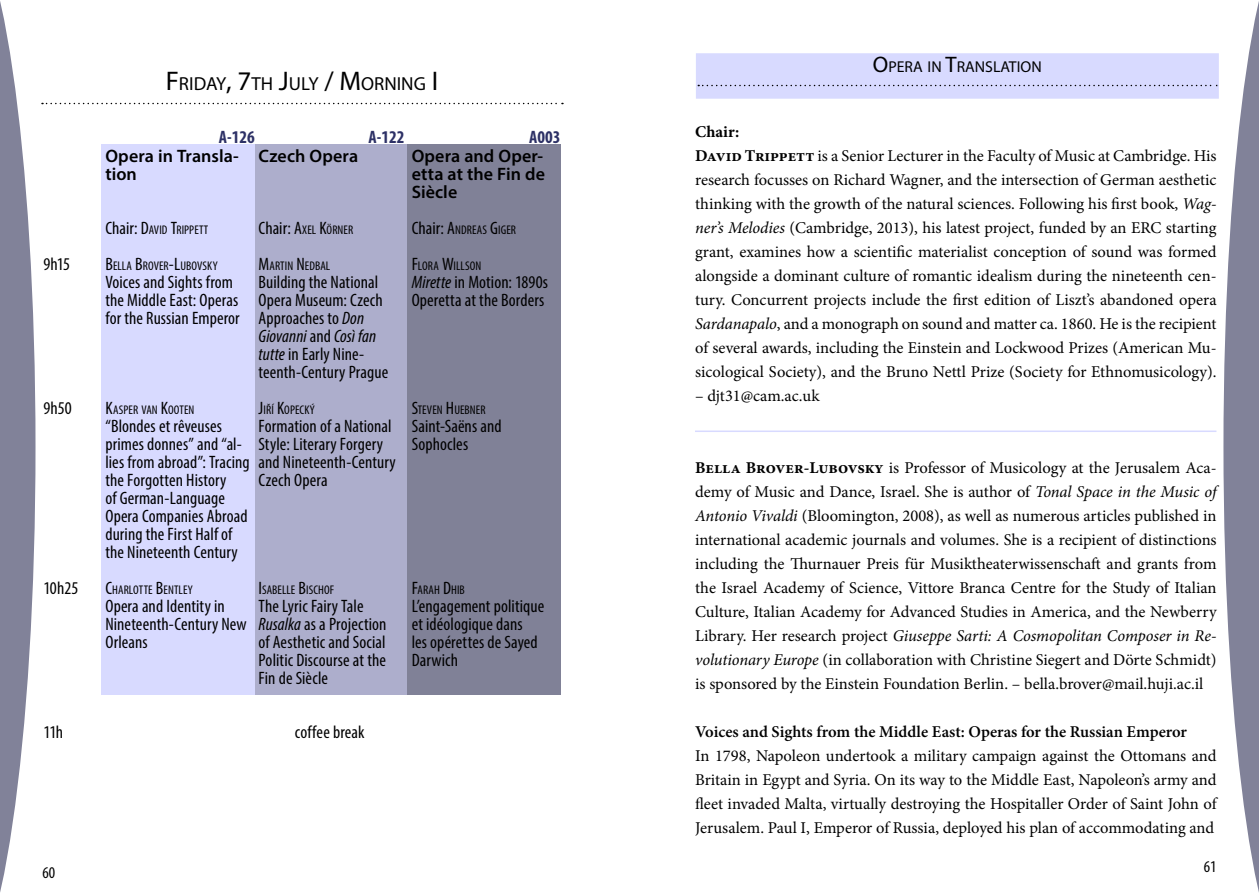
<style>
.page{position:relative;width:1259px;height:893px;background:#fff}
.page>*{position:absolute;margin:0;border:0;box-sizing:border-box;transform-origin:0 0}
.t1{font:18.9px "Myriad Pro";color:#000}
.t2{font:condensed 18px/18px "Myriad Pro";letter-spacing:.005em;color:#000}
.t3{font:600 18px/18px "Myriad Pro";letter-spacing:.005em;color:#000;text-align:justify}
.t4{font:700 condensed 18px "Myriad Pro";color:#2d3166}
.t5{font:16.5px/24px "Minion Pro";color:#000;text-align:justify}
.t6{font:600 16.5px "Minion Pro";letter-spacing:.005em;color:#000}
.t7{font:condensed 16.5px "Myriad Pro";color:#000}
.t8{font:15.75px "Myriad Pro";color:#000}
.t9{font:condensed 12.6px "Myriad Pro";letter-spacing:.005em;color:#000}
.s1{font-size:27px}
.s2{font-size:18px}
.s3{font-style:italic}
.s4{font-size:22.5px}
.s5{font-weight:700}
</style>
<div class="page">
<svg style="left:0;top:1px;width:36px;height:891px"></svg>
<svg style="left:1223px;top:1px;width:36px;height:891px"></svg>
<svg style="left:42px;top:103px;width:521px;height:1px"></svg>
<div style="left:254px;top:144px;width:153px;height:550px;background:#adaecc"></div>
<div style="left:407px;top:144px;width:153px;height:550px;background:#808197"></div>
<div style="left:101px;top:144px;width:153px;height:550px;background:#d8daff"></div>
<div style="left:696px;top:54px;width:522px;height:44px;background:#d8daff"></div>
<svg style="left:699px;top:85px;width:513px;height:1px"></svg>
<div style="left:696px;top:53px;width:522px;height:46px;border:2px solid #d8daff"></div>
<hr style="left:695px;top:431px;width:521px;height:1px;background:#d8daff">
<p class="t1" style="left:166px;top:72px;width:270px"><span class="s1">F</span> RIDAY<span class="s1">, 7</span>TH <span class="s1">J</span>ULY <span class="s1">/ M</span>ORNING <span class="s1">I</span></p>
<p class="t2" style="left:43px;top:255px;width:28px">9h15</p>
<p class="t2" style="left:43px;top:399px;width:30px">9h50</p>
<p class="t2" style="left:43px;top:579px;width:37px">10h25</p>
<p class="t4" style="left:219px;top:126px;width:37px">A-126</p>
<p class="t4" style="left:368px;top:126px;width:37px">A-122</p>
<p class="t4" style="left:529px;top:126px;width:33px">A003</p>
<p class="t3" style="left:105px;top:147px;width:135px">Opera in Transla&shy;tion</p>
<p class="t3" style="left:258px;top:147px;width:101px">Czech Opera</p>
<p class="t9" style="left:105px;top:222px;width:100px"><span class="s2">Chair:</span> <span class="s2">D</span>AVID <span class="s2">T</span>RIPPETT</p>
<p class="t9" style="left:105px;top:258px;width:114px"><span class="s2">B</span>ELLA <span class="s2">B</span>ROVER<span class="s2">-L</span>UBOVSKY</p>
<p class="t2" style="left:105px;top:273px;width:136px">Voices and Sights from the Middle East: Operas for the Russian Emperor</p>
<p class="t9" style="left:105px;top:402px;width:91px"><span class="s2">K</span>ASPER VAN <span class="s2">K</span>OOTEN</p>
<p class="t2" style="left:105px;top:417px;width:146px">“Blondes et rêveuses primes donnes” and “al&shy;lies from abroad”: Tracing the Forgotten History<br>of German-Language<br>Opera Companies Abroad during the First Half of the Nineteenth Century</p>
<p class="t9" style="left:105px;top:582px;width:89px"><span class="s2">C</span>HARLOTTE <span class="s2">B</span>ENTLEY</p>
<p class="t2" style="left:105px;top:597px;width:143px">Opera and Identity in<br>Nineteenth-Century New<br>Orleans</p>
<p class="t9" style="left:258px;top:222px;width:96px"><span class="s2">Chair:</span> <span class="s2">A</span>XEL <span class="s2">K</span>ÖRNER</p>
<p class="t9" style="left:258px;top:258px;width:73px"><span class="s2">M</span>ARTIN <span class="s2">N</span> EDBAL</p>
<p class="t2" style="left:258px;top:273px;width:131px">Building the National<br>Opera Museum: Czech<br>Approaches to <span class="s3">Don<br>Giovanni</span> and <span class="s3">Così fan tutte</span> in Early Nine&shy;teenth-Century Prague</p>
<p class="t9" style="left:258px;top:402px;width:58px"><span class="s2">J</span>IŘÍ <span class="s2">K</span>OPECKÝ</p>
<p class="t2" style="left:258px;top:417px;width:139px">Formation of a National<br>Style: Literary Forgery and Nineteenth-Century<br>Czech Opera</p>
<p class="t9" style="left:258px;top:582px;width:77px"><span class="s2">I</span>SABELLE <span class="s2">B</span>ISCHOF</p>
<p class="t2" style="left:258px;top:597px;width:129px">The Lyric Fairy Tale<br><span class="s3">Rusalka</span> as a Projection of Aesthetic and Social<br>Politic Discourse at the<br>Fin de Siècle</p>
<p class="t3" style="left:412px;top:147px;width:135px">Opera and Oper&shy;etta at the Fin de Siècle</p>
<p class="t9" style="left:412px;top:222px;width:106px"><span class="s2">Chair:</span> <span class="s2">A</span>NDREAS <span class="s2">G</span>IGER</p>
<p class="t9" style="left:412px;top:258px;width:71px"><span class="s2">F</span>LORA <span class="s2">W</span>ILLSON</p>
<p class="t2" style="left:412px;top:273px;width:138px"><span class="s3">Mirette</span> in Motion: 1890s<br>Operetta at the Borders</p>
<p class="t9" style="left:412px;top:402px;width:75px"><span class="s2">S</span>TEVEN <span class="s2">H</span>UEBNER</p>
<p class="t2" style="left:412px;top:417px;width:91px">Saint-Saëns and<br>Sophocles</p>
<p class="t9" style="left:412px;top:582px;width:55px"><span class="s2">F</span>ARAH <span class="s2">D</span>HIB</p>
<p class="t2" style="left:412px;top:597px;width:134px">L’engagement politique et idéologique dans<br>les opérettes de Sayed<br>Darwich</p>
<p class="t2" style="left:43px;top:723px;width:21px">11h</p>
<p class="t2" style="left:295px;top:723px;width:71px">coffee break</p>
<p class="t7" style="left:43px;top:862px;width:14px">60</p>
<p class="t8" style="left:873px;top:57px;width:170px"><span class="s4">O</span>PERA IN <span class="s4">T</span>RANSLATION</p>
<p class="t5" style="left:695px;top:120px;width:523px;text-align:left"><span class="s5">Chair:<br>David Trippett</span> is a Senior Lecturer in the Faculty of Music at Cambridge. His research focusses on Richard Wagner, and the intersection of German aesthetic thinking with the growth of the natural sciences. Following his first book, <span class="s3">Wag&shy;ner’s Melodies</span> (Cambridge, 2013), his latest project, funded by an ERC starting grant, examines how a scientific materialist conception of sound was formed alongside a dominant culture of romantic idealism during the nineteenth cen&shy;tury. Concurrent projects include the first edition of Liszt’s abandoned opera <span class="s3">Sardanapalo</span>, and a monograph on sound and matter ca. 1860. He is the recipient of several awards, including the Einstein and Lockwood Prizes (American Mu&shy;sicological Society), and the Bruno Nettl Prize (Society for Ethnomusicology).</p>
<p class="t5" style="left:695px;top:384px;width:126px">– djt31@cam.ac.uk</p>
<p class="t5" style="left:695px;top:456px;width:523px"><span class="s5">Bella Brover-Lubovsky</span> is Professor of Musicology at the Jerusalem Aca&shy;demy of Music and Dance, Israel. She is author of <span class="s3">Tonal Space in the Music of Antonio Vivaldi</span> (Bloomington, 2008), as well as numerous articles published in international academic journals and volumes. She is a recipient of distinctions including the Thurnauer Preis für Musiktheaterwissenschaft and grants from the Israel Academy of Science, Vittore Branca Centre for the Study of Italian Culture, Italian Academy for Advanced Studies in America, and the Newberry Library. Her research project <span class="s3">Giuseppe Sarti: A Cosmopolitan Composer in Re&shy;volutionary Europe</span> (in collaboration with Christine Siegert and Dörte Schmidt) is sponsored by the Einstein Foundation Berlin. – bella.brover@mail.huji.ac.il</p>
<p class="t6" style="left:695px;top:720px;width:493px">Voices and Sights from the Middle East: Operas for the Russian Emperor</p>
<p class="t5" style="left:695px;top:744px;width:523px">In 1798, Napoleon undertook a military campaign against the Ottomans and Britain in Egypt and Syria. On its way to the Middle East, Napoleon’s army and fleet invaded Malta, virtually destroying the Hospitaller Order of Saint John of Jerusalem. Paul I, Emperor of Russia, deployed his plan of accommodating and</p>
<p class="t7" style="left:1203px;top:856px;width:14px">61</p>
</div>
